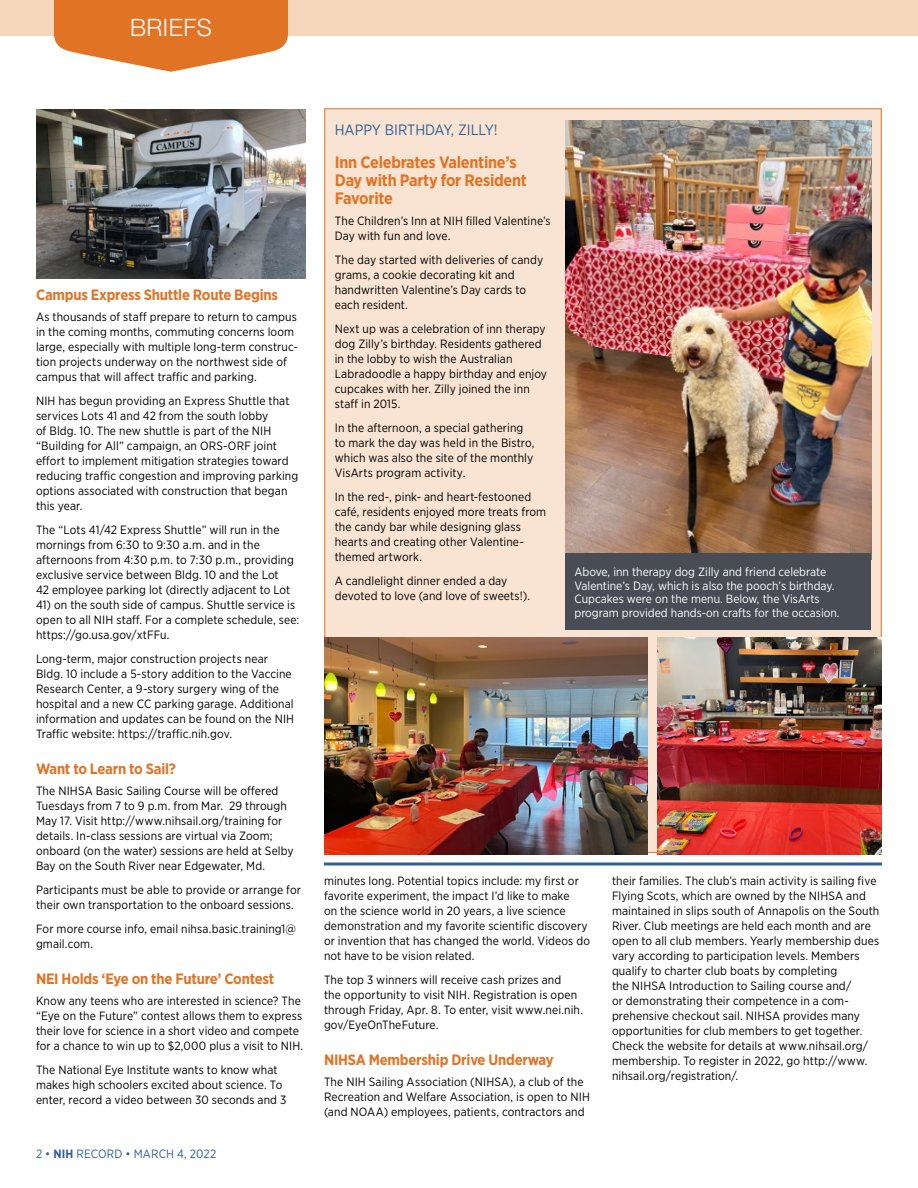
<style>
.page{position:relative;width:918px;height:1188px;background:#fff}
.page>*{position:absolute;margin:0;border:0;box-sizing:border-box;transform-origin:0 0}
.Page_jump{font:300 24px "Helvetica Neue LT Std";letter-spacing:.02em;color:#fff}
.Head__Briefs{font:700 16.5px/18px "Gotham Narrow";letter-spacing:-.015em;color:#e17325}
.Head__Briefs-2{font:700 15px "Gotham Narrow";letter-spacing:-.015em;color:#e17325}
.Kicker_1_positive{font:15px "Gotham Narrow";color:#316094}
.Body_2__Briefs_and_S{font:12px/15px "Gotham Narrow";letter-spacing:.01em;color:#000}
.Photo_caption_revers{font:12px/13.5px "Gotham Narrow";color:#fff}
.t1{font:12px "Gotham Narrow";letter-spacing:.01em;color:#316094}
.s1{font-weight:700}
</style>
<div class="page">
<div style="left:325px;top:109px;width:556px;height:744px;background:#f9e4d3"></div>
<div style="left:0;top:0;width:918px;height:35px;background:#f6d6bb"></div>
<svg style="left:54px;top:0;width:234px;height:72px"></svg>
<img style="left:566px;top:120px;width:306px;height:434px">
<div style="left:566px;top:554px;width:306px;height:76px;background:#474c55"></div>
<img style="left:657px;top:637px;width:225px;height:218px">
<img style="left:324px;top:637px;width:324px;height:218px">
<img style="left:36px;top:110px;width:270px;height:169px">
<svg style="left:324px;top:862px;width:558px;height:4px;background:#6487ae"></svg>
<p class="Page_jump" style="left:130px;top:13px;width:83px">BRIEFS</p>
<p class="Head__Briefs-2" style="left:36px;top:285px;width:244px">Campus Express Shuttle Route Begins</p>
<p class="Body_2__Briefs_and_S" style="left:36px;top:309px;width:263px">As thousands of staff prepare to return to campus in the coming months, commuting concerns loom large, especially with multiple long-term construc&shy;tion projects underway on the northwest side of campus that will affect traffic and parking.</p>
<p class="Body_2__Briefs_and_S" style="left:36px;top:393px;width:264px">NIH has begun providing an Express Shuttle that services Lots 41 and 42 from the south lobby<br>of Bldg. 10. The new shuttle is part of the NIH “Building for All” campaign, an ORS-ORF joint effort to implement mitigation strategies toward reducing traffic congestion and improving parking options associated with construction that began this year.</p>
<p class="Body_2__Briefs_and_S" style="left:36px;top:522px;width:259px">The “Lots 41/42 Express Shuttle” will run in the mornings from 6:30 to 9:30 a.m. and in the afternoons from 4:30 p.m. to 7:30 p.m., providing exclusive service between Bldg. 10 and the Lot 42 employee parking lot (directly adjacent to Lot</p>
<p class="Body_2__Briefs_and_S" style="left:36px;top:597px;width:265px">41) on the south side of campus. Shuttle service is open to all NIH staff. For a complete schedule, see: https://go.usa.gov/xtFFu.</p>
<p class="Body_2__Briefs_and_S" style="left:36px;top:651px;width:260px">Long-term, major construction projects near Bldg. 10 include a 5-story addition to the Vaccine Research Center, a 9-story surgery wing of the hospital and a new CC parking garage. Additional information and updates can be found on the NIH Traffic website: https://traffic.nih.gov.</p>
<p class="Head__Briefs-2" style="left:36px;top:759px;width:142px">Want to Learn to Sail?</p>
<p class="Body_2__Briefs_and_S" style="left:36px;top:783px;width:259px">The NIHSA Basic Sailing Course will be offered Tuesdays from 7 to 9 p.m. from Mar. 29 through May 17. Visit http://www.nihsail.org/training for details. In-class sessions are virtual via Zoom; onboard (on the water) sessions are held at Selby Bay on the South River near Edgewater, Md.</p>
<p class="Body_2__Briefs_and_S" style="left:36px;top:882px;width:267px">Participants must be able to provide or arrange for their own transportation to the onboard sessions.</p>
<p class="Body_2__Briefs_and_S" style="left:36px;top:921px;width:262px">For more course info, email nihsa.basic.training1@ gmail.com.</p>
<p class="Head__Briefs-2" style="left:36px;top:969px;width:240px">NEI Holds ‘Eye on the Future’ Contest</p>
<p class="Body_2__Briefs_and_S" style="left:36px;top:993px;width:269px">Know any teens who are interested in science? The “Eye on the Future” contest allows them to express their love for science in a short video and compete for a chance to win up to $2,000 plus a visit to NIH.</p>
<p class="Body_2__Briefs_and_S" style="left:36px;top:1062px;width:252px">The National Eye Institute wants to know what makes high schoolers excited about science. To enter, record a video between 30 seconds and 3</p>
<p class="t1" style="left:36px;top:1146px;width:182px">2 • <span class="s1">NIH</span> RECORD • MARCH 4, 2022</p>
<p class="Kicker_1_positive" style="left:335px;top:120px;width:164px">HAPPY BIRTHDAY, ZILLY!</p>
<p class="Head__Briefs" style="left:335px;top:153px;width:194px">Inn Celebrates Valentine’s<br>Day with Party for Resident<br>Favorite</p>
<p class="Body_2__Briefs_and_S" style="left:335px;top:213px;width:217px">The Children’s Inn at NIH filled Valentine’s<br>Day with fun and love.</p>
<p class="Body_2__Briefs_and_S" style="left:335px;top:252px;width:210px">The day started with deliveries of candy grams, a cookie decorating kit and handwritten Valentine’s Day cards to each resident.</p>
<p class="Body_2__Briefs_and_S" style="left:335px;top:321px;width:214px">Next up was a celebration of inn therapy dog Zilly’s birthday. Residents gathered in the lobby to wish the Australian Labradoodle a happy birthday and enjoy cupcakes with her. Zilly joined the inn staff in 2015.</p>
<p class="Body_2__Briefs_and_S" style="left:335px;top:420px;width:201px">In the afternoon, a special gathering to mark the day was held in the Bistro, which was also the site of the monthly VisArts program activity.</p>
<p class="Body_2__Briefs_and_S" style="left:335px;top:489px;width:213px">In the red-, pink- and heart-festooned café, residents enjoyed more treats from the candy bar while designing glass hearts and creating other Valentine&shy;themed artwork.</p>
<p class="Body_2__Briefs_and_S" style="left:335px;top:573px;width:197px">A candlelight dinner ended a day devoted to love (and love of sweets!).</p>
<p class="Photo_caption_revers" style="left:574px;top:565px;width:267px">Above, inn therapy dog Zilly and friend celebrate Valentine’s Day, which is also the pooch’s birthday.<br>Cupcakes were on the menu. Below, the VisArts program provided hands-on crafts for the occasion.</p>
<p class="Body_2__Briefs_and_S" style="left:324px;top:873px;width:268px">minutes long. Potential topics include: my first or favorite experiment, the impact I’d like to make<br>on the science world in 20 years, a live science demonstration and my favorite scientific discovery or invention that has changed the world. Videos do not have to be vision related.</p>
<p class="Body_2__Briefs_and_S" style="left:324px;top:972px;width:261px">The top 3 winners will receive cash prizes and<br>the opportunity to visit NIH. Registration is open through Friday, Apr. 8. To enter, visit www.nei.nih. gov/EyeOnTheFuture.</p>
<p class="Head__Briefs-2" style="left:324px;top:1050px;width:231px">NIHSA Membership Drive Underway</p>
<p class="Body_2__Briefs_and_S" style="left:324px;top:1074px;width:267px">The NIH Sailing Association (NIHSA), a club of the<br>Recreation and Welfare Association, is open to NIH (and NOAA) employees, patients, contractors and</p>
<p class="Body_2__Briefs_and_S" style="left:612px;top:873px;width:269px">their families. The club’s main activity is sailing five Flying Scots, which are owned by the NIHSA and maintained in slips south of Annapolis on the South River. Club meetings are held each month and are open to all club members. Yearly membership dues vary according to participation levels. Members qualify to charter club boats by completing<br>the NIHSA Introduction to Sailing course and/<br>or demonstrating their competence in a com&shy;prehensive checkout sail. NIHSA provides many opportunities for club members to get together.<br>Check the website for details at www.nihsail.org/ membership. To register in 2022, go http://www. nihsail.org/registration/.</p>
</div>
